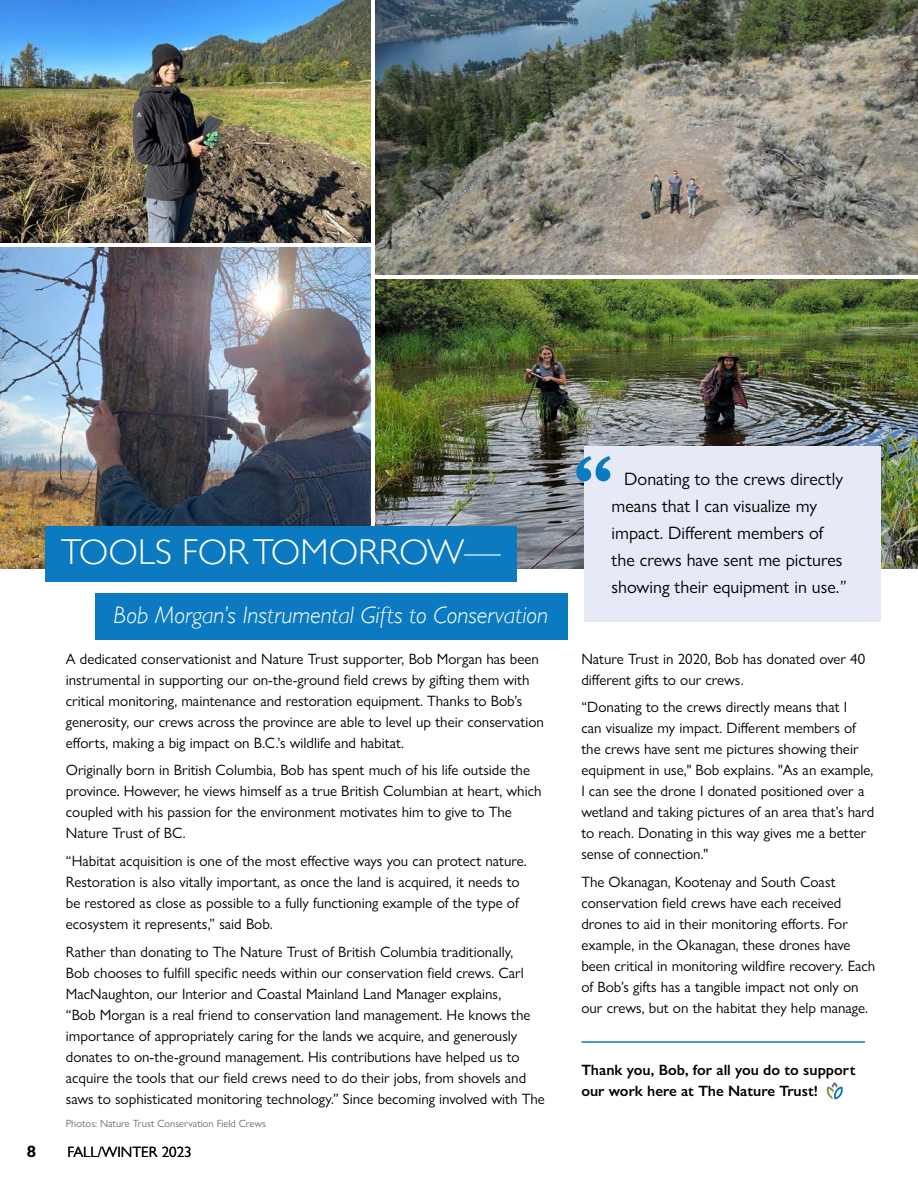
<style>
.page{position:relative;width:918px;height:1188px;background:#fff}
.page>*{position:absolute;margin:0;border:0;box-sizing:border-box;transform-origin:0 0}
.t1{font:300 36px "Gill Sans";color:#fff}
.t2{font:italic 300 24px "Gill Sans";color:#fff}
.t3{font:18px/27px "Gill Sans Nova";color:#000}
.t4{font:700 16.5px "Gill Sans Nova";color:#000}
.t5{font:15px/21px "Gill Sans Nova";color:#000}
.t6{font:600 15px/21px "Gill Sans Nova";color:#000}
.t7{font:10.5px "Gill Sans Nova";color:#6d6e71}
.s1{font-style:italic}
</style>
<div class="page">
<img style="left:0;top:0;width:370px;height:243px">
<img style="left:376px;top:0;width:542px;height:275px">
<img style="left:376px;top:280px;width:542px;height:289px">
<img style="left:0;top:247px;width:370px;height:322px">
<svg style="left:826px;top:1082px;width:17px;height:17px"></svg>
<div style="left:45px;top:527px;width:472px;height:55px;background:#0b7ac0"></div>
<div style="left:95px;top:593px;width:472px;height:47px;background:#0b7ac0"></div>
<div style="left:585px;top:446px;width:296px;height:175px;background:#e5eaf6"></div>
<hr style="left:581px;top:1041px;width:284px;height:2px;background:#1079bf">
<svg style="left:576px;top:456px;width:35px;height:25px"></svg>
<hr style="left:917px;top:98px;width:1px;height:196px;background:#799a3d">
<h1 class="t1" style="left:61px;top:524px;width:441px">TOOLS FOR TOMORROW—</h1>
<h2 class="t2" style="left:114px;top:601px;width:436px">Bob Morgan’s Instrumental Gifts to Conservation</h2>
<p class="t5" style="left:66px;top:648px;width:480px">A dedicated conservationist and Nature Trust supporter, Bob Morgan has been instrumental in supporting our on-the-ground field crews by gifting them with critical monitoring, maintenance and restoration equipment. Thanks to Bob’s generosity, our crews across the province are able to level up their conservation efforts, making a big impact on B.C.’s wildlife and habitat.</p>
<p class="t5" style="left:66px;top:760px;width:477px">Originally born in British Columbia, Bob has spent much of his life outside the province. However, he views himself as a true British Columbian at heart, which coupled with his passion for the environment motivates him to give to The Nature Trust of BC.</p>
<p class="t5" style="left:66px;top:850px;width:462px">“Habitat acquisition is one of the most effective ways you can protect nature.<br>Restoration is also vitally important, as once the land is acquired, it needs to be restored as close as possible to a fully functioning example of the type of ecosystem it represents,” said Bob.</p>
<p class="t5" style="left:66px;top:941px;width:480px">Rather than donating to The Nature Trust of British Columbia traditionally,<br>Bob chooses to fulfill specific needs within our conservation field crews. Carl MacNaughton, our Interior and Coastal Mainland Land Manager explains,<br>“Bob Morgan is a real friend to conservation land management. He knows the importance of appropriately caring for the lands we acquire, and generously donates to on-the-ground management. His contributions have helped us to acquire the tools that our field crews need to do their jobs, from shovels and saws to sophisticated monitoring technology.” Since becoming involved with The</p>
<p class="t7" style="left:66px;top:1117px;width:202px">Photos: Nature Trust Conservation Field Crews</p>
<p class="t4" style="left:27px;top:1141px;width:11px">8</p>
<p class="t5" style="left:67px;top:1141px;width:126px">FALL/WINTER 2023</p>
<p class="t3" style="left:612px;top:466px;width:236px;text-indent:13px">Donating to the crews directly means that I can visualize my impact. Different members of the crews have sent me pictures showing their equipment in use.<span class="s1">”</span></p>
<p class="t5" style="left:581px;top:648px;width:285px">Nature Trust in 2020, Bob has donated over 40 different gifts to our crews.</p>
<p class="t5" style="left:581px;top:697px;width:294px">“Donating to the crews directly means that I<br>can visualize my impact. Different members of the crews have sent me pictures showing their equipment in use," Bob explains. "As an example, I can see the drone I donated positioned over a wetland and taking pictures of an area that’s hard to reach. Donating in this way gives me a better sense of connection."</p>
<p class="t5" style="left:581px;top:871px;width:295px">The Okanagan, Kootenay and South Coast conservation field crews have each received drones to aid in their monitoring efforts. For example, in the Okanagan, these drones have been critical in monitoring wildfire recovery. Each of Bob’s gifts has a tangible impact not only on our crews, but on the habitat they help manage.</p>
<p class="t6" style="left:581px;top:1060px;width:276px">Thank you, Bob, for all you do to support our work here at The Nature Trust!</p>
</div>
